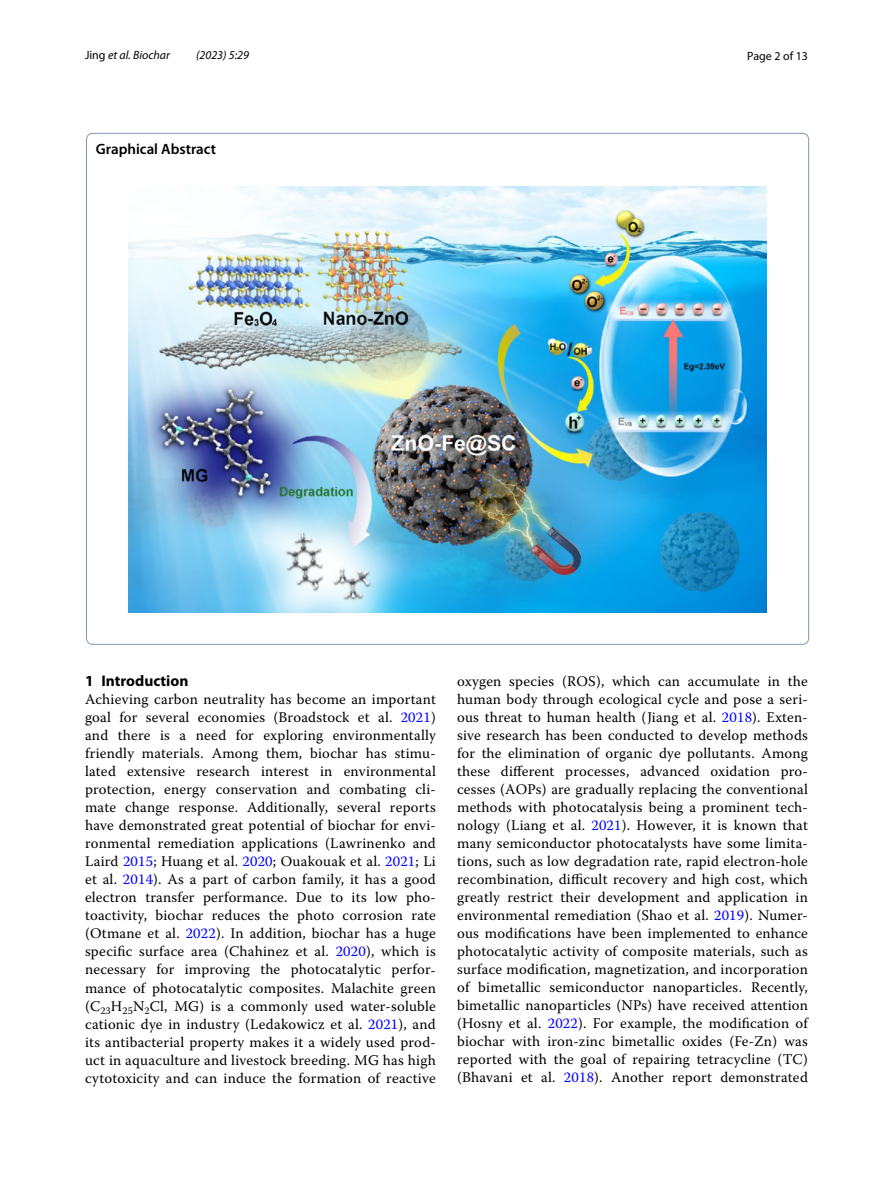
<style>
.page{position:relative;width:893px;height:1187px;background:#fff}
.page>*{position:absolute;margin:0;border:0;box-sizing:border-box;transform-origin:0 0}
.t1{font:700 15.45px "Myriad Pro";color:#000}
.t2{font:600 15px "Myriad Pro";color:#000}
.t3{font:14.7px/18px "Warnock Pro";letter-spacing:.015em;color:#000;text-align:justify}
.t4{font:italic 12px "Myriad Pro";color:#000}
.t5{font:12px "Myriad Pro";color:#000}
.s1{font-style:normal}
.s2{color:#00f}
</style>
<div class="page">
<img style="left:129px;top:186px;width:637px;height:426px">
<p class="t4" style="left:85px;top:48px;width:86px"><span class="s1">Jing</span> et al. Biochar</p>
<p class="t4" style="left:196px;top:48px;width:54px">(2023) 5:29</p>
<p class="t5" style="left:747px;top:48px;width:62px">Page 2 of 13</p>
<p class="t2" style="left:96px;top:139px;width:122px">Graphical Abstract</p>
<p class="t1" style="left:85px;top:671px;width:105px">1 Introduction</p>
<p class="t3" style="left:85px;top:690px;width:352px">Achieving carbon neutrality has become an important goal for several economies (Broadstock et al. <span class="s2">2021</span>) and there is a need for exploring environmentally friendly materials. Among them, biochar has stimu&shy;lated extensive research interest in environmental protection, energy conservation and combating cli&shy;mate change response. Additionally, several reports have demonstrated great potential of biochar for envi&shy;ronmental remediation applications (Lawrinenko and Laird <span class="s2">2015</span>; Huang et al. <span class="s2">2020</span>; Ouakouak et al. <span class="s2">2021</span>; Li et al. <span class="s2">2014</span>). As a part of carbon family, it has a good electron transfer performance. Due to its low pho&shy;toactivity, biochar reduces the photo corrosion rate (Otmane et al. <span class="s2">2022</span>). In addition, biochar has a huge specific surface area (Chahinez et al. <span class="s2">2020</span>), which is necessary for improving the photocatalytic perfor&shy;mance of photocatalytic composites. Malachite green (C<sub>23</sub>H<sub>25</sub>N<sub>2</sub>Cl, MG) is a commonly used water-soluble cationic dye in industry (Ledakowicz et al. <span class="s2">2021</span>), and its antibacterial property makes it a widely used prod&shy;uct in aquaculture and livestock breeding. MG has high cytotoxicity and can induce the formation of reactive</p>
<p class="t3" style="left:457px;top:671px;width:352px">oxygen species (ROS), which can accumulate in the human body through ecological cycle and pose a seri&shy;ous threat to human health (Jiang et al. <span class="s2">2018</span>). Exten&shy;sive research has been conducted to develop methods for the elimination of organic dye pollutants. Among these different processes, advanced oxidation pro&shy;cesses (AOPs) are gradually replacing the conventional methods with photocatalysis being a prominent tech&shy;nology (Liang et al. <span class="s2">2021</span>). However, it is known that many semiconductor photocatalysts have some limita&shy;tions, such as low degradation rate, rapid electron-hole recombination, difficult recovery and high cost, which greatly restrict their development and application in environmental remediation (Shao et al. <span class="s2">2019</span>). Numer&shy;ous modifications have been implemented to enhance photocatalytic activity of composite materials, such as surface modification, magnetization, and incorporation of bimetallic semiconductor nanoparticles. Recently, bimetallic nanoparticles (NPs) have received attention (Hosny et al. <span class="s2">2022</span>). For example, the modification of biochar with iron-zinc bimetallic oxides (Fe-Zn) was reported with the goal of repairing tetracycline (TC) (Bhavani et al. <span class="s2">2018</span>). Another report demonstrated</p>
</div>
